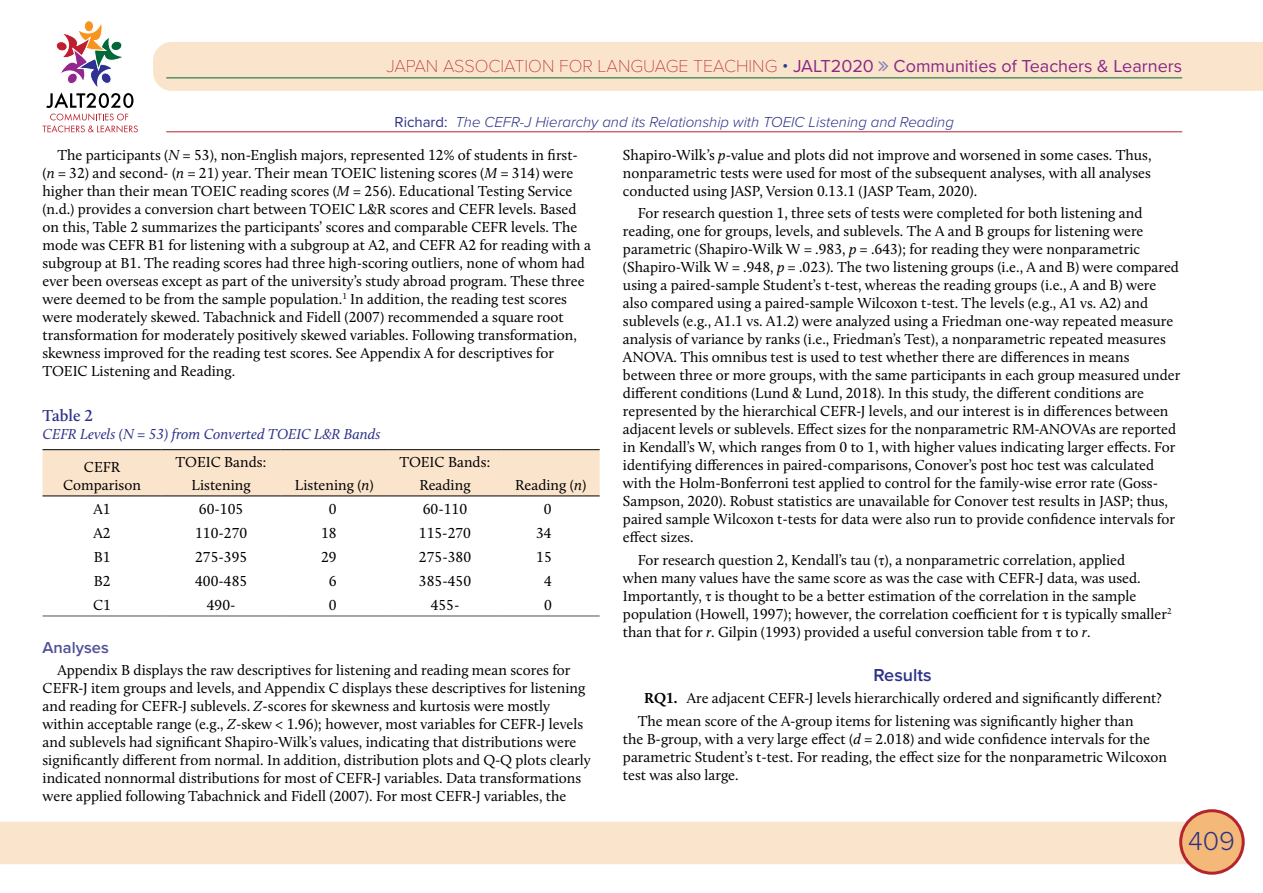
<style>
.page{position:relative;width:1263px;height:893px;background:#fff}
.page>*{position:absolute;margin:0;border:0;box-sizing:border-box;transform-origin:0 0}
.t1{font:300 27px "Proxima Nova";color:#2d3287}
.t2{font:18px "Proxima Nova";color:#892986}
.t3{font:600 18px "Proxima Nova";color:#2d3287}
.t4{font:600 16.5px "Proxima Nova";color:#515097}
.t5{font:600 16.5px "Calluna";letter-spacing:-.005em;color:#2d3287}
.t6{font:15px/18px "Calluna";color:#000}
.t7{font:italic 300 15px "Proxima Nova";color:#2d3287}
.t8{font:italic 15px "Calluna";color:#2d3287}
.s1{font-family:"Proxima Nova T";font-weight:100;color:#b5232d}
.s2{font-weight:300;color:#24408f}
.s3{font-weight:400;font-style:normal}
.s4{font-style:italic}
.s5{font-family:"Times New Roman"}
.s6{font-weight:700}
</style>
<div class="page">
<div style="left:0;top:822px;width:1190px;height:42px;background:#fbe4cc"></div>
<div style="left:1181px;top:811px;width:62px;height:62px;background:#f4b979;border-radius:50%"></div>
<div style="left:1179px;top:809px;width:66px;height:66px;border:3px solid #b5232d;border-radius:50%"></div>
<div style="left:153px;top:42px;width:1110px;height:49px;background:#fbe4cc"></div>
<hr style="left:166px;top:78px;width:1016px;height:1px;background:#026537">
<hr style="left:166px;top:132px;width:1016px;height:1px;background:#b5232d">
<div style="left:84px;top:20px;width:10px;height:12px;border:1px solid #fff;border-radius:50%"></div>
<svg style="left:43px;top:22px;width:95px;height:111px"></svg>
<div style="left:43px;top:450px;width:557px;height:46px;background:#fbe4cc"></div>
<hr style="left:43px;top:449px;width:119px;height:1px;background:#000">
<hr style="left:162px;top:449px;width:119px;height:1px;background:#000">
<hr style="left:281px;top:449px;width:107px;height:1px;background:#000">
<hr style="left:388px;top:449px;width:114px;height:1px;background:#000">
<hr style="left:502px;top:449px;width:98px;height:1px;background:#000">
<hr style="left:43px;top:496px;width:119px;height:1px;background:#000">
<hr style="left:162px;top:496px;width:119px;height:1px;background:#000">
<hr style="left:281px;top:496px;width:107px;height:1px;background:#000">
<hr style="left:388px;top:496px;width:114px;height:1px;background:#000">
<hr style="left:502px;top:496px;width:98px;height:1px;background:#000">
<hr style="left:43px;top:616px;width:119px;height:1px;background:#515151">
<hr style="left:162px;top:616px;width:119px;height:1px;background:#515151">
<hr style="left:281px;top:616px;width:107px;height:1px;background:#515151">
<hr style="left:388px;top:616px;width:114px;height:1px;background:#515151">
<hr style="left:502px;top:616px;width:98px;height:1px;background:#515151">
<svg style="left:879px;top:61px;width:9px;height:10px"></svg>
<p class="t2" style="left:386px;top:52px;width:797px"><span class="s1">JAPAN ASSOCIATION FOR LANGUAGE TEACHING</span> <span class="s2">•</span> JALT2020 Communities of Teachers &amp; Learners</p>
<p class="t7" style="left:395px;top:111px;width:561px"><span class="s3">Richard:</span> The CEFR-J Hierarchy and its Relationship with TOEIC Listening and Reading</p>
<p class="t6" style="left:43px;top:146px;width:550px;text-indent:15px">The participants (<span class="s4">N</span> = 53), non-English majors, represented 12% of students in first-(<span class="s4">n</span> = 32) and second- (<span class="s4">n</span> = 21) year. Their mean TOEIC listening scores (<span class="s4">M</span> = 314) were higher than their mean TOEIC reading scores (<span class="s4">M</span> = 256). Educational Testing Service (n.d.) provides a conversion chart between TOEIC L&amp;R scores and CEFR levels. Based on this, Table 2 summarizes the participants’ scores and comparable CEFR levels. The mode was CEFR B1 for listening with a subgroup at A2, and CEFR A2 for reading with a subgroup at B1. The reading scores had three high-scoring outliers, none of whom had ever been overseas except as part of the university’s study abroad program. These three were deemed to be from the sample population.<sup>1</sup> In addition, the reading test scores were moderately skewed. Tabachnick and Fidell (2007) recommended a square root transformation for moderately positively skewed variables. Following transformation, skewness improved for the reading test scores. See Appendix A for descriptives for TOEIC Listening and Reading.</p>
<p class="t5" style="left:43px;top:405px;width:52px">Table 2</p>
<p class="t8" style="left:43px;top:425px;width:339px">CEFR Levels (N = 53) from Converted TOEIC L&amp;R Bands</p>
<p class="t6" style="left:63px;top:457px;width:79px;text-align:center">CEFR<br>Comparison</p>
<p class="t6" style="left:176px;top:451px;width:93px;line-height:22.2px;text-align:center">TOEIC Bands:<br>Listening</p>
<p class="t6" style="left:623px;top:146px;width:530px;text-align:justify">Shapiro-Wilk’s <span class="s4">p</span>-value and plots did not improve and worsened in some cases. Thus, nonparametric tests were used for most of the subsequent analyses, with all analyses conducted using JASP, Version 0.13.1 (JASP Team, 2020).</p>
<p class="t6" style="left:623px;top:204px;width:559px;text-indent:15px">For research question 1, three sets of tests were completed for both listening and reading, one for groups, levels, and sublevels. The A and B groups for listening were parametric (Shapiro-Wilk W = .983, <span class="s4">p</span> = .643); for reading they were nonparametric (Shapiro-Wilk W = .948, <span class="s4">p</span> = .023). The two listening groups (i.e., A and B) were compared using a paired-sample Student’s t-test, whereas the reading groups (i.e., A and B) were also compared using a paired-sample Wilcoxon t-test. The levels (e.g., A1 vs. A2) and sublevels (e.g., A1.1 vs. A1.2) were analyzed using a Friedman one-way repeated measure analysis of variance by ranks (i.e., Friedman’s Test), a nonparametric repeated measures ANOVA. This omnibus test is used to test whether there are differences in means between three or more groups, with the same participants in each group measured under different conditions (Lund &amp; Lund, 2018). In this study, the different conditions are represented by the hierarchical CEFR-J levels, and our interest is in differences between adjacent levels or sublevels. Effect sizes for the nonparametric RM-ANOVAs are reported in Kendall’s W, which ranges from 0 to 1, with higher values indicating larger effects. For identifying differences in paired-comparisons, Conover’s post hoc test was calculated with the Holm-Bonferroni test applied to control for the family-wise error rate (Goss-Sampson, 2020). Robust statistics are unavailable for Conover test results in JASP; thus, paired sample Wilcoxon t-tests for data were also run to provide confidence intervals for effect sizes.</p>
<p class="t6" style="left:623px;top:550px;width:550px;text-indent:15px">For research question 2, Kendall’s tau (<span class="s5">τ</span>), a nonparametric correlation, applied<br>when many values have the same score as was the case with CEFR-J data, was used.<br>Importantly, <span class="s5">τ</span> is thought to be a better estimation of the correlation in the sample population (Howell, 1997); however, the correlation coefficient for <span class="s5">τ</span> is typically smaller<sup>2 </sup>than that for <span class="s4">r</span>. Gilpin (1993) provided a useful conversion table from <span class="s5">τ</span> to <span class="s4">r</span>.</p>
<p class="t3" style="left:873px;top:662px;width:60px">Results</p>
<p class="t6" style="left:638px;top:687px;width:525px;line-height:22.2px;text-indent:6px"><span class="s6">RQ1.</span> Are adjacent CEFR-J levels hierarchically ordered and significantly different?<br>The mean score of the A-group items for listening was significantly higher than</p>
<p class="t6" style="left:623px;top:729px;width:545px">the B-group, with a very large effect (<span class="s4">d</span> = 2.018) and wide confidence intervals for the parametric Student’s t-test. For reading, the effect size for the nonparametric Wilcoxon test was also large.</p>
<p class="t6" style="left:399px;top:451px;width:93px;line-height:22.2px;text-align:center">TOEIC Bands:<br>Reading</p>
<p class="t6" style="left:515px;top:475px;width:73px">Reading (<span class="s4">n</span>)</p>
<p class="t6" style="left:295px;top:475px;width:80px">Listening (<span class="s4">n</span>)</p>
<p class="t6" style="left:93px;top:499px;width:19px">A1</p>
<p class="t6" style="left:199px;top:499px;width:46px">60-105</p>
<p class="t6" style="left:329px;top:499px;width:9px">0</p>
<p class="t6" style="left:423px;top:499px;width:46px">60-110</p>
<p class="t6" style="left:544px;top:499px;width:9px">0</p>
<p class="t6" style="left:94px;top:523px;width:19px">A2</p>
<p class="t6" style="left:195px;top:523px;width:54px">110-270</p>
<p class="t6" style="left:321px;top:523px;width:17px">18</p>
<p class="t6" style="left:419px;top:523px;width:54px">115-270</p>
<p class="t6" style="left:536px;top:523px;width:17px">34</p>
<p class="t6" style="left:94px;top:547px;width:18px">B1</p>
<p class="t6" style="left:195px;top:547px;width:54px">275-395</p>
<p class="t6" style="left:321px;top:547px;width:17px">29</p>
<p class="t6" style="left:419px;top:547px;width:54px">275-380</p>
<p class="t6" style="left:536px;top:547px;width:17px">15</p>
<p class="t6" style="left:94px;top:571px;width:18px">B2</p>
<p class="t6" style="left:195px;top:571px;width:54px">400-485</p>
<p class="t6" style="left:329px;top:571px;width:9px">6</p>
<p class="t6" style="left:419px;top:571px;width:54px">385-450</p>
<p class="t6" style="left:544px;top:571px;width:9px">4</p>
<p class="t6" style="left:93px;top:595px;width:19px">C1</p>
<p class="t6" style="left:207px;top:595px;width:30px">490-</p>
<p class="t6" style="left:329px;top:595px;width:9px">0</p>
<p class="t6" style="left:431px;top:595px;width:30px">455-</p>
<p class="t6" style="left:544px;top:595px;width:9px">0</p>
<p class="t4" style="left:43px;top:635px;width:68px">Analyses</p>
<p class="t6" style="left:43px;top:661px;width:550px;text-indent:15px">Appendix B displays the raw descriptives for listening and reading mean scores for CEFR-J item groups and levels, and Appendix C displays these descriptives for listening and reading for CEFR-J sublevels. <span class="s4">Z</span>-scores for skewness and kurtosis were mostly within acceptable range (e.g., <span class="s4">Z</span>-skew &lt; 1.96); however, most variables for CEFR-J levels and sublevels had significant Shapiro-Wilk’s values, indicating that distributions were significantly different from normal. In addition, distribution plots and Q-Q plots clearly indicated nonnormal distributions for most of CEFR-J variables. Data transformations were applied following Tabachnick and Fidell (2007). For most CEFR-J variables, the</p>
<h1 class="t1" style="left:1188px;top:820px;width:48px">409</h1>
</div>
